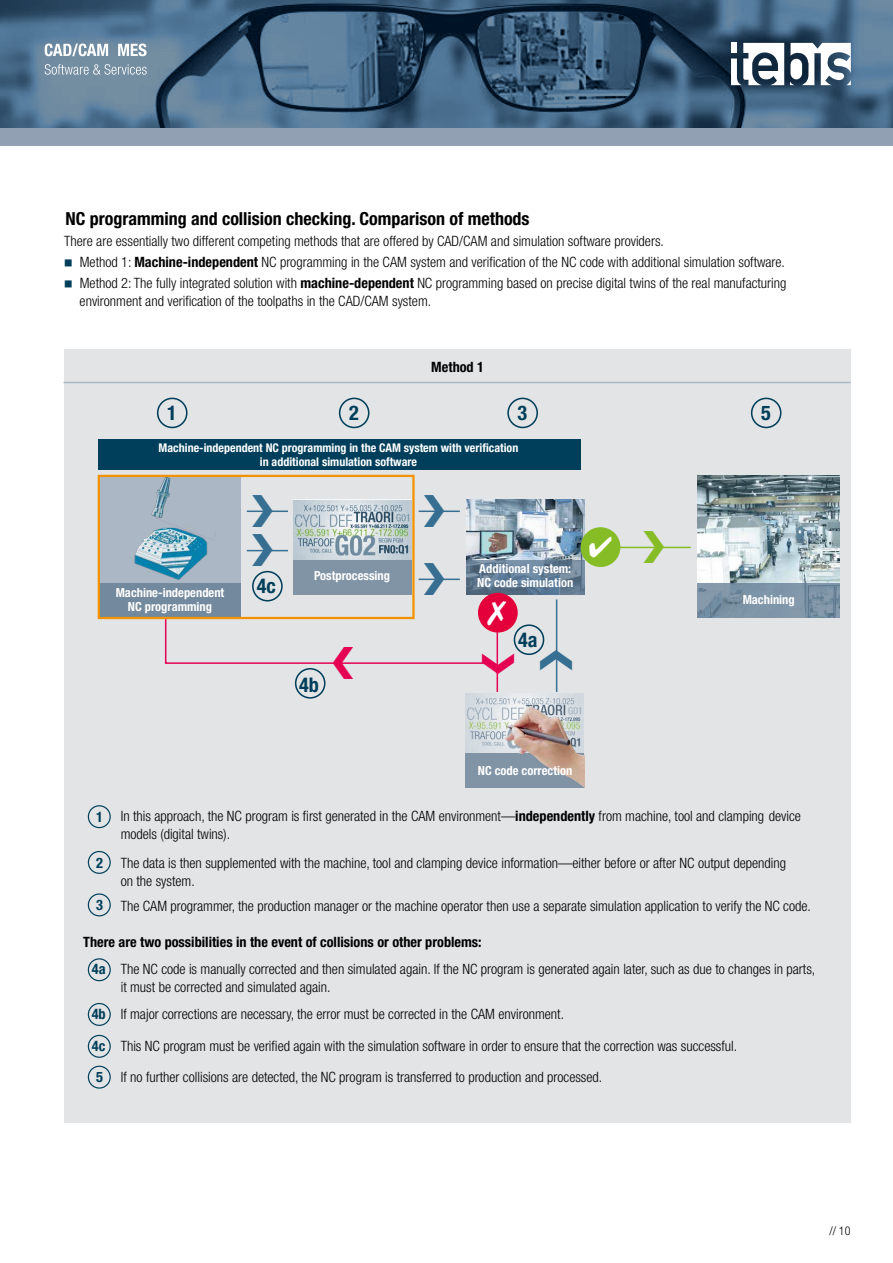
<style>
.page{position:relative;width:893px;height:1263px;background:#fff}
.page>*{position:absolute;margin:0;border:0;box-sizing:border-box;transform-origin:0 0}
.t1{font:700 condensed 20.25px "Helvetica Neue LT Std";color:#003f5b}
.t2{font:700 condensed 18px "Helvetica Neue LT Std";color:#000}
.t3{font:700 condensed 14.4px "Helvetica Neue LT Std";color:#003f5b}
.t4{font:300 condensed 14.25px/18px "Helvetica Neue LT Std";color:#000}
.t5{font:700 condensed 14.25px "Helvetica Neue LT Std";color:#000}
.t6{font:700 condensed 12.45px/13.5px "Helvetica Neue LT Std";color:#fff}
.t7{font:700 condensed 12px/13.5px "Helvetica Neue LT Std";color:#fff;text-align:center}
.t8{font:300 condensed 12px "Helvetica Neue LT Std";color:#000}
.s1{font-family:"Minion Pro";font-weight:400;font-stretch:normal;font-size:24px;color:#003f5b}
.s2{font-weight:700}
</style>
<div class="page">
<div style="left:64px;top:349px;width:786px;height:774px;background:#e2e4e5"></div>
<hr style="left:64px;top:382px;width:786px;height:1px;background:#acb7c5">
<div style="left:88px;top:805px;width:23px;height:23px;border:1px solid #003f5b;border-radius:50%"></div>
<div style="left:88px;top:851px;width:23px;height:23px;border:1px solid #003f5b;border-radius:50%"></div>
<div style="left:88px;top:893px;width:23px;height:23px;border:1px solid #003f5b;border-radius:50%"></div>
<div style="left:88px;top:958px;width:23px;height:23px;border:1px solid #003f5b;border-radius:50%"></div>
<div style="left:88px;top:1003px;width:23px;height:23px;border:1px solid #003f5b;border-radius:50%"></div>
<div style="left:88px;top:1066px;width:23px;height:23px;border:1px solid #003f5b;border-radius:50%"></div>
<div style="left:88px;top:1035px;width:23px;height:23px;border:1px solid #003f5b;border-radius:50%"></div>
<div style="left:99px;top:476px;width:142px;height:142px;background:#acb7c5"></div>
<hr style="left:590px;top:547px;width:101px;height:1px;background:#86bc25">
<img style="left:134px;top:478px;width:80px;height:102px">
<img style="left:466px;top:500px;width:118px;height:60px">
<hr style="left:247px;top:550px;width:41px;height:1px;background:#376f92">
<hr style="left:419px;top:579px;width:41px;height:1px;background:#376f92">
<svg style="left:466px;top:560px;width:118px;height:34px;background:#627c94"></svg>
<img style="left:697px;top:476px;width:142px;height:107px">
<svg style="left:697px;top:583px;width:143px;height:35px;background:#7b92a4"></svg>
<hr style="left:497px;top:599px;width:1px;height:93px;background:#e50051">
<div style="left:157px;top:398px;width:31px;height:30px;border:2px solid #003f5b;border-radius:50%"></div>
<div style="left:507px;top:398px;width:31px;height:30px;border:2px solid #003f5b;border-radius:50%"></div>
<div style="left:339px;top:398px;width:30px;height:30px;border:2px solid #003f5b;border-radius:50%"></div>
<div style="left:751px;top:398px;width:30px;height:30px;border:2px solid #003f5b;border-radius:50%"></div>
<div style="left:295px;top:668px;width:31px;height:31px;border:2px solid #003f5b;border-radius:50%"></div>
<div style="left:294px;top:500px;width:118px;height:94px;background:#8094a6"></div>
<img style="left:294px;top:500px;width:118px;height:60px">
<div style="left:99px;top:583px;width:142px;height:35px;background:#73899e"></div>
<div style="left:466px;top:693px;width:118px;height:94px;background:#8094a6"></div>
<img style="left:466px;top:693px;width:118px;height:60px">
<img style="left:502px;top:695px;width:82px;height:92px">
<hr style="left:247px;top:510px;width:41px;height:2px;background:#376f92">
<hr style="left:419px;top:510px;width:41px;height:2px;background:#376f92">
<div style="left:252px;top:571px;width:31px;height:30px;border:2px solid #003f5b;border-radius:50%"></div>
<div style="left:98px;top:475px;width:317px;height:144px;border:2px solid #f39200"></div>
<hr style="left:556px;top:599px;width:1px;height:93px;background:#376f92">
<div style="left:514px;top:624px;width:30px;height:31px;border:2px solid #003f5b;border-radius:50%"></div>
<div style="left:581px;top:527px;width:39px;height:40px;background:#86bc25;border-radius:50%"></div>
<div style="left:478px;top:593px;width:40px;height:39px;background:#e4003a;border-radius:50%"></div>
<svg style="left:0;top:0;width:893px;height:129px;background:#43637e"></svg>
<div style="left:0;top:129px;width:893px;height:17px;background:#92a0b3"></div>
<svg style="left:731px;top:43px;width:53px;height:42px"></svg>
<svg style="left:790px;top:43px;width:61px;height:42px"></svg>
<svg style="left:45px;top:44px;width:63px;height:12px"></svg>
<svg style="left:118px;top:44px;width:29px;height:12px"></svg>
<svg style="left:45px;top:64px;width:102px;height:11px"></svg>
<div style="left:98px;top:439px;width:483px;height:31px;background:#003f5b"></div>
<svg style="left:252px;top:549px;width:21px;height:3px"></svg>
<svg style="left:424px;top:578px;width:20px;height:3px"></svg>
<svg style="left:644px;top:546px;width:20px;height:3px"></svg>
<svg style="left:252px;top:510px;width:21px;height:1px"></svg>
<svg style="left:424px;top:510px;width:20px;height:1px"></svg>
<svg style="left:540px;top:650px;width:18px;height:21px"></svg>
<svg style="left:164px;top:601px;width:350px;height:79px"></svg>
<p class="t2" style="left:65px;top:208px;width:466px">NC programming and collision checking. Comparison of methods</p>
<p class="t4" style="left:64px;top:232px;width:601px">There are essentially two different competing methods that are offered by CAD/CAM and simulation software providers.</p>
<p class="t4" style="left:64px;top:253px;width:723px"><span class="s1">■</span> Method 1: <span class="s2">Machine-independent</span> NC programming in the CAM system and verification of the NC code with additional simulation software.</p>
<p class="t4" style="left:80px;top:274px;width:708px;text-indent:-16px"><span class="s1">■</span> Method 2: The fully integrated solution with <span class="s2">machine-dependent</span> NC programming based on precise digital twins of the real manufacturing environment and verification of the toolpaths in the CAD/CAM system.</p>
<p class="t5" style="left:431px;top:358px;width:54px">Method 1</p>
<h1 class="t1" style="left:167px;top:400px;width:11px">1</h1>
<h1 class="t1" style="left:349px;top:400px;width:11px">2</h1>
<h1 class="t1" style="left:518px;top:400px;width:11px">3</h1>
<h1 class="t1" style="left:761px;top:400px;width:11px">5</h1>
<p class="t7" style="left:159px;top:441px;width:361px">Machine-independent NC programming in the CAM system with verification in additional simulation software</p>
<p class="t6" style="left:116px;top:585px;width:110px;line-height:14.4px;text-align:center">Machine-independent<br>NC programming</p>
<h1 class="t1" style="left:257px;top:574px;width:21px">4c</h1>
<p class="t6" style="left:314px;top:569px;width:78px">Postprocessing</p>
<h1 class="t1" style="left:299px;top:672px;width:21px">4b</h1>
<p class="t6" style="left:477px;top:562px;width:98px">Additional system:<br>NC code simulation</p>
<h1 class="t1" style="left:518px;top:627px;width:21px">4a</h1>
<p class="t6" style="left:478px;top:763px;width:96px">NC code correction</p>
<p class="t6" style="left:743px;top:593px;width:54px">Machining</p>
<p class="t4" style="left:121px;top:807px;width:682px">In this approach, the NC program is first generated in the CAM environment—<span class="s2">independently</span> from machine, tool and clamping device models (digital twins).</p>
<p class="t4" style="left:121px;top:854px;width:667px">The data is then supplemented with the machine, tool and clamping device information—either before or after NC output depending on the system.</p>
<p class="t4" style="left:121px;top:897px;width:692px">The CAM programmer, the production manager or the machine operator then use a separate simulation application to verify the NC code.</p>
<p class="t5" style="left:83px;top:934px;width:400px">There are two possibilities in the event of collisions or other problems:</p>
<p class="t4" style="left:121px;top:960px;width:696px">The NC code is manually corrected and then simulated again. If the NC program is generated again later, such as due to changes in parts, it must be corrected and simulated again.</p>
<p class="t4" style="left:121px;top:1005px;width:445px">If major corrections are necessary, the error must be corrected in the CAM environment.</p>
<p class="t4" style="left:121px;top:1037px;width:618px">This NC program must be verified again with the simulation software in order to ensure that the correction was successful.</p>
<p class="t4" style="left:121px;top:1068px;width:483px">If no further collisions are detected, the NC program is transferred to production and processed.</p>
<p class="t3" style="left:96px;top:808px;width:8px">1</p>
<p class="t3" style="left:96px;top:854px;width:8px">2</p>
<p class="t3" style="left:96px;top:896px;width:8px">3</p>
<p class="t3" style="left:92px;top:960px;width:15px">4a</p>
<p class="t3" style="left:92px;top:1005px;width:16px">4b</p>
<p class="t3" style="left:92px;top:1037px;width:15px">4c</p>
<p class="t3" style="left:96px;top:1068px;width:8px">5</p>
<p class="t8" style="left:829px;top:1224px;width:23px">// 10</p>
</div>
